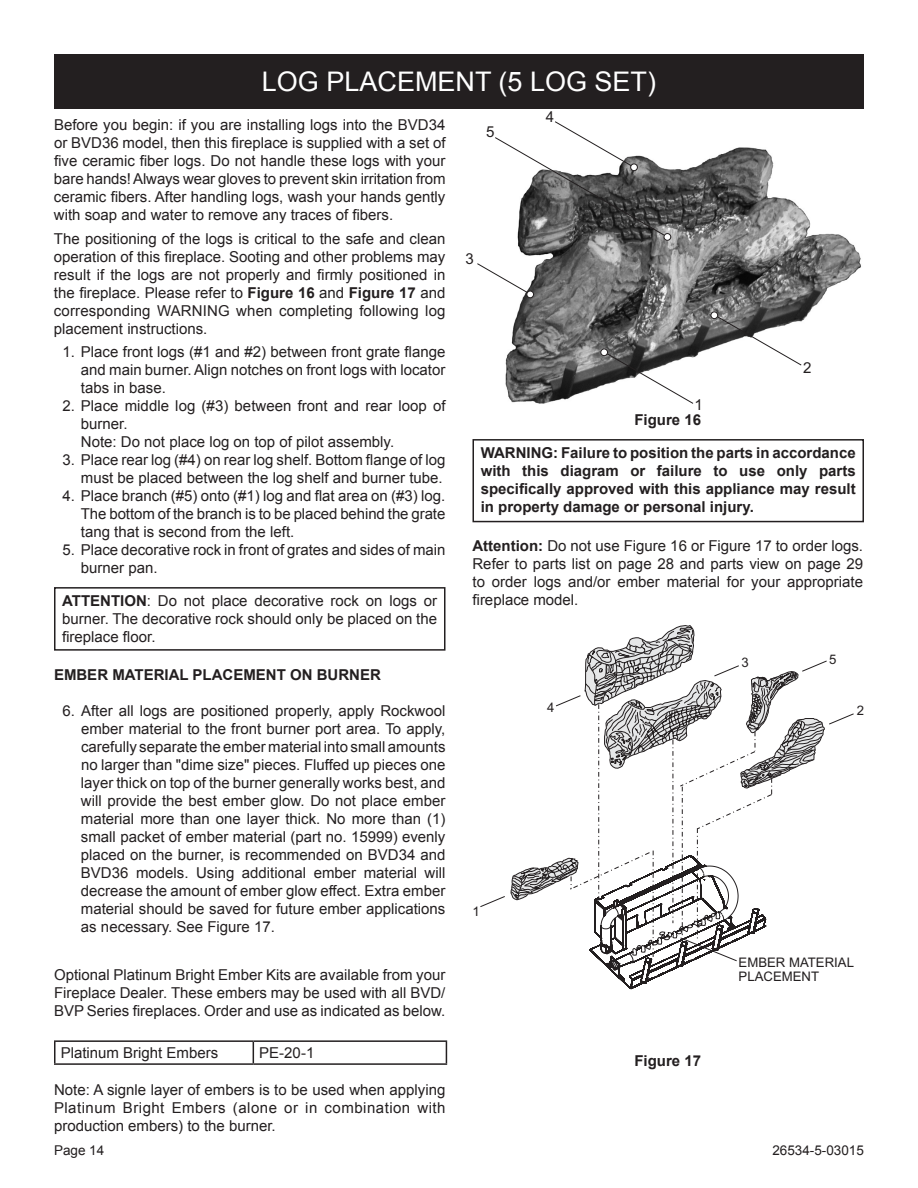
<style>
.page{position:relative;width:918px;height:1188px;background:#fff}
.page>*{position:absolute;margin:0;border:0;box-sizing:border-box;transform-origin:0 0}
.t1{font:27px "Arial";color:#fff}
.t2{font:15.15px "Arial";color:#231f20}
.t3{font:15px/18px "Arial";color:#231f20;text-align:justify}
.t4{font:700 15px/18px "Arial";color:#231f20;text-align:center}
.t5{font:13.5px "Arial";color:#231f20}
.t6{font:13.2px/14.7px "Arial";color:#231f20}
.s1{font-weight:700}
</style>
<div class="page">
<img style="left:505px;top:147px;width:356px;height:257px">
<svg style="left:607px;top:353px;width:86px;height:51px"></svg>
<svg style="left:477px;top:263px;width:50px;height:30px"></svg>
<svg style="left:495px;top:121px;width:170px;height:115px"></svg>
<svg style="left:717px;top:316px;width:85px;height:49px"></svg>
<div style="left:664px;top:234px;width:7px;height:6px;background:#fff;border-radius:50%"></div>
<div style="left:664px;top:233px;width:7px;height:7px;border:1px solid #231f20;border-radius:50%"></div>
<div style="left:631px;top:164px;width:6px;height:7px;background:#fff;border-radius:50%"></div>
<div style="left:631px;top:164px;width:7px;height:7px;border:1px solid #231f20;border-radius:50%"></div>
<div style="left:527px;top:291px;width:7px;height:7px;background:#fff;border-radius:50%"></div>
<div style="left:527px;top:291px;width:7px;height:7px;border:1px solid #231f20;border-radius:50%"></div>
<div style="left:601px;top:349px;width:7px;height:7px;background:#fff;border-radius:50%"></div>
<div style="left:601px;top:349px;width:7px;height:7px;border:1px solid #231f20;border-radius:50%"></div>
<div style="left:711px;top:312px;width:7px;height:7px;background:#fff;border-radius:50%"></div>
<div style="left:711px;top:312px;width:7px;height:7px;border:1px solid #231f20;border-radius:50%"></div>
<div style="left:54px;top:587px;width:392px;height:64px;border:2px solid #231f20"></div>
<div style="left:472px;top:439px;width:392px;height:83px;border:2px solid #231f20"></div>
<svg style="left:510px;top:625px;width:315px;height:364px"></svg>
<div style="left:54px;top:54px;width:810px;height:54px;background:#231f20"></div>
<hr style="left:54px;top:1040px;width:199px;height:2px;background:#231f20">
<hr style="left:54px;top:1042px;width:2px;height:21px;background:#231f20">
<hr style="left:253px;top:1040px;width:194px;height:2px;background:#231f20">
<svg style="left:253px;top:1042px;width:1px;height:21px"></svg>
<svg style="left:446px;top:1042px;width:1px;height:21px"></svg>
<hr style="left:54px;top:1063px;width:199px;height:2px;background:#231f20">
<hr style="left:253px;top:1063px;width:194px;height:2px;background:#231f20">
<h1 class="t1" style="left:262px;top:64px;width:396px">LOG PLACEMENT (5 LOG SET)</h1>
<p class="t3" style="left:54px;top:116px;width:393px">Before you begin: if you are installing logs into the BVD34 or BVD36 model, then this fireplace is supplied with a set of five ceramic fiber logs. Do not handle these logs with your bare hands! Always wear gloves to prevent skin irritation from ceramic fibers. After handling logs, wash your hands gently with soap and water to remove any traces of fibers.</p>
<p class="t3" style="left:54px;top:230px;width:393px">The positioning of the logs is critical to the safe and clean operation of this fireplace. Sooting and other problems may result if the logs are not properly and firmly positioned in the fireplace. Please refer to <span class="s1">Figure 16</span> and <span class="s1">Figure 17</span> and corresponding WARNING when completing following log placement instructions.</p>
<p class="t3" style="left:81px;top:343px;width:366px;text-indent:-18px">1. Place front logs (#1 and #2) between front grate flange and main burner. Align notches on front logs with locator tabs in base.</p>
<p class="t3" style="left:81px;top:397px;width:366px;text-align:left;text-indent:-18px">2. Place middle log (#3) between front and rear loop of burner.<br>Note: Do not place log on top of pilot assembly.</p>
<p class="t3" style="left:62px;top:451px;width:384px;text-align:right">3. Place rear log (#4) on rear log shelf. Bottom flange of log must be placed between the log shelf and burner tube.</p>
<p class="t3" style="left:81px;top:487px;width:366px;text-indent:-18px">4. Place branch (#5) onto (#1) log and flat area on (#3) log.<br>The bottom of the branch is to be placed behind the grate tang that is second from the left.</p>
<p class="t3" style="left:81px;top:541px;width:366px;text-indent:-18px">5. Place decorative rock in front of grates and sides of main burner pan.</p>
<p class="t3" style="left:62px;top:592px;width:376px"><span class="s1">ATTENTION</span>: Do not place decorative rock on logs or burner. The decorative rock should only be placed on the fireplace floor.</p>
<p class="t4" style="left:54px;top:666px;width:328px">EMBER MATERIAL PLACEMENT ON BURNER</p>
<p class="t3" style="left:81px;top:702px;width:366px;text-indent:-18px">6. After all logs are positioned properly, apply Rockwool ember material to the front burner port area. To apply, carefully separate the ember material into small amounts no larger than "dime size" pieces. Fluffed up pieces one layer thick on top of the burner generally works best, and will provide the best ember glow. Do not place ember material more than one layer thick. No more than (1) small packet of ember material (part no. 15999) evenly placed on the burner, is recommended on BVD34 and BVD36 models. Using additional ember material will decrease the amount of ember glow effect. Extra ember material should be saved for future ember applications as necessary. See Figure 17.</p>
<p class="t3" style="left:54px;top:966px;width:393px">Optional Platinum Bright Ember Kits are available from your Fireplace Dealer. These embers may be used with all BVD/ BVP Series fireplaces. Order and use as indicated as below.</p>
<p class="t3" style="left:61px;top:1044px;width:159px">Platinum Bright Embers</p>
<p class="t3" style="left:259px;top:1044px;width:57px">PE-20-1</p>
<p class="t3" style="left:54px;top:1081px;width:393px">Note: A signle layer of embers is to be used when applying Platinum Bright Embers (alone or in combination with production embers) to the burner.</p>
<p class="t2" style="left:486px;top:126px;width:10px">5</p>
<p class="t2" style="left:466px;top:253px;width:10px">3</p>
<p class="t2" style="left:546px;top:111px;width:10px">4</p>
<p class="t2" style="left:695px;top:399px;width:10px">1</p>
<p class="t2" style="left:803px;top:362px;width:10px">2</p>
<p class="t4" style="left:481px;top:404px;width:376px;line-height:33px">Figure 16<br>WARNING: Failure to position the parts in accordance</p>
<p class="t4" style="left:481px;top:462px;width:377px;text-align:justify">with this diagram or failure to use only parts specifically approved with this appliance may result in property damage or personal injury.</p>
<p class="t3" style="left:472px;top:537px;width:392px"><span class="s1">Attention:</span> Do not use Figure 16 or Figure 17 to order logs.<br>Refer to parts list on page 28 and parts view on page 29 to order logs and/or ember material for your appropriate fireplace model.</p>
<p class="t6" style="left:547px;top:700px;width:9px">4</p>
<p class="t6" style="left:473px;top:904px;width:9px">1</p>
<p class="t6" style="left:741px;top:655px;width:9px">3</p>
<p class="t6" style="left:829px;top:652px;width:9px">5</p>
<p class="t6" style="left:857px;top:703px;width:9px">2</p>
<p class="t4" style="left:634px;top:1052px;width:68px">Figure 17</p>
<p class="t6" style="left:739px;top:955px;width:117px">EMBER MATERIAL<br>PLACEMENT</p>
<p class="t5" style="left:54px;top:1142px;width:52px">Page 14</p>
<p class="t5" style="left:772px;top:1142px;width:93px">26534-5-03015</p>
</div>
